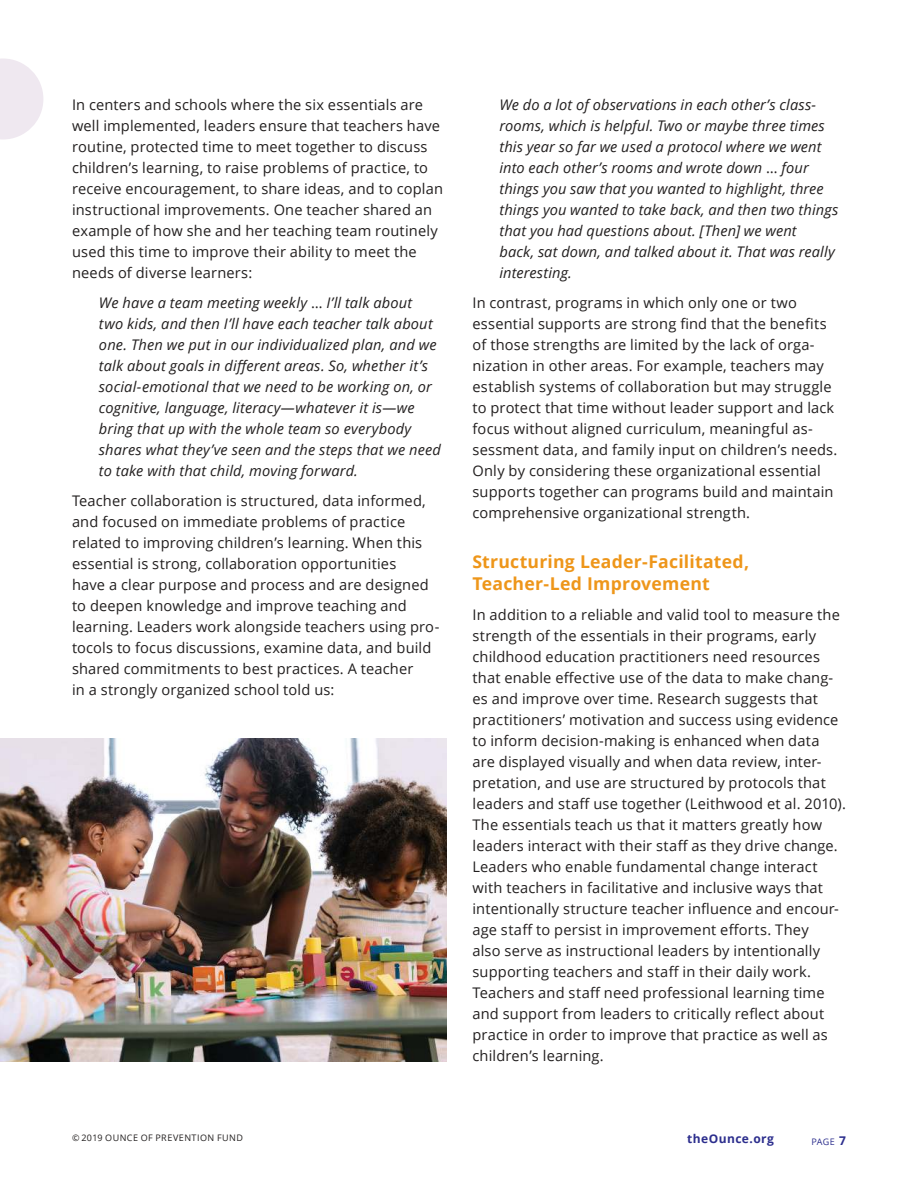
<style>
.page{position:relative;width:918px;height:1188px;background:#fff}
.page>*{position:absolute;margin:0;border:0;box-sizing:border-box;transform-origin:0 0}
.t1{font:700 17.7px/22.5px "Open Sans";letter-spacing:.015em;color:#ee961a}
.t2{font:14.7px/21px "Open Sans";letter-spacing:.01em;color:#221f1f}
.t3{font:italic 14.7px/21px "Open Sans";letter-spacing:.01em;color:#221f1f}
.t4{font:700 12px "Open Sans";letter-spacing:.035em;color:#2c2e8d}
.t5{font:9px "Open Sans";letter-spacing:.05em;color:#221f1f}
.t6{font:9px "Open Sans";color:#2c2e8d}
.s1{font-style:normal}
.s2{font-weight:700;font-size:12px}
</style>
<div class="page">
<svg style="left:0;top:58px;width:43px;height:81px"></svg>
<img style="left:0;top:738px;width:446px;height:324px">
<p class="t2" style="left:72px;top:94px;width:373px">In centers and schools where the six essentials are well implemented, leaders ensure that teachers have routine, protected time to meet together to discuss children’s learning, to raise problems of practice, to receive encouragement, to share ideas, and to coplan instructional improvements. One teacher shared an example of how she and her teaching team routinely used this time to improve their ability to meet the needs of diverse learners:</p>
<p class="t3" style="left:99px;top:294px;width:343px">We have a team meeting weekly <span class="s1">…</span> I’ll talk about<br>two kids, and then I’ll have each teacher talk about one. Then we put in our individualized plan, and we talk about goals in different areas. So, whether it’s social-emotional that we need to be working on, or cognitive, language, literacy—whatever it is—we bring that up with the whole team so everybody shares what they’ve seen and the steps that we need to take with that child, moving forward.</p>
<p class="t2" style="left:72px;top:492px;width:369px">Teacher collaboration is structured, data informed, and focused on immediate problems of practice related to improving children’s learning. When this essential is strong, collaboration opportunities<br>have a clear purpose and process and are designed to deepen knowledge and improve teaching and learning. Leaders work alongside teachers using pro&shy;tocols to focus discussions, examine data, and build shared commitments to best practices. A teacher<br>in a strongly organized school told us:</p>
<p class="t3" style="left:500px;top:96px;width:340px">We do a lot of observations in each other’s class&shy;rooms, which is helpful. Two or maybe three times this year so far we used a protocol where we went into each other’s rooms and wrote down <span class="s1">…</span> four things you saw that you wanted to highlight, three things you wanted to take back, and then two things that you had questions about. [Then] we went<br>back, sat down, and talked about it. That was really interesting.</p>
<p class="t2" style="left:473px;top:294px;width:366px">In contrast, programs in which only one or two essential supports are strong find that the benefits of those strengths are limited by the lack of orga&shy;nization in other areas. For example, teachers may establish systems of collaboration but may struggle to protect that time without leader support and lack focus without aligned curriculum, meaningful as&shy;sessment data, and family input on children’s needs.<br>Only by considering these organizational essential supports together can programs build and maintain comprehensive organizational strength.</p>
<p class="t1" style="left:472px;top:552px;width:278px">Structuring Leader-Facilitated,<br>Teacher-Led Improvement</p>
<p class="t2" style="left:472px;top:606px;width:375px">In addition to a reliable and valid tool to measure the strength of the essentials in their programs, early childhood education practitioners need resources that enable effective use of the data to make chang&shy;es and improve over time. Research suggests that practitioners’ motivation and success using evidence to inform decision-making is enhanced when data<br>are displayed visually and when data review, inter&shy;pretation, and use are structured by protocols that leaders and staff use together (Leithwood et al. 2010).<br>The essentials teach us that it matters greatly how leaders interact with their staff as they drive change.<br>Leaders who enable fundamental change interact with teachers in facilitative and inclusive ways that intentionally structure teacher influence and encour&shy;age staff to persist in improvement efforts. They<br>also serve as instructional leaders by intentionally supporting teachers and staff in their daily work.<br>Teachers and staff need professional learning time and support from leaders to critically reflect about practice in order to improve that practice as well as children’s learning.</p>
<p class="t5" style="left:72px;top:1133px;width:172px">© 2019 OUNCE OF PREVENTION FUND</p>
<p class="t4" style="left:687px;top:1134px;width:88px">theOunce.org</p>
<p class="t6" style="left:811px;top:1136px;width:36px">PAGE <span class="s2">7</span></p>
</div>
